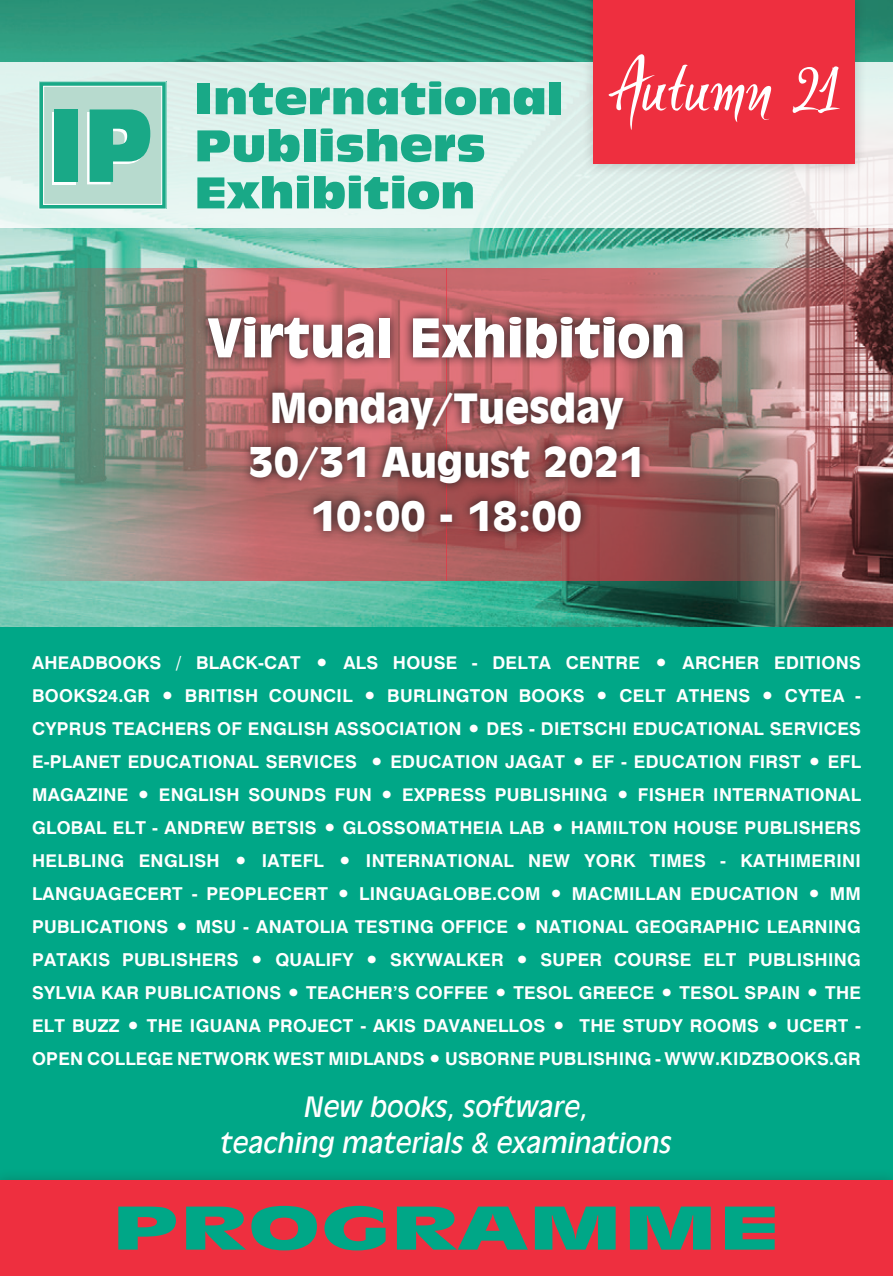
<style>
.page{position:relative;width:893px;height:1276px;background:#fff}
.page>*{position:absolute;margin:0;border:0;box-sizing:border-box;transform-origin:0 0}
.t1{font:900 58.5px "UB Antique Olive";color:#fff}
.t2{font:900 45px/54px "UB Antique Olive";color:#fff;text-align:center}
.t3{font:italic 30.38px/36.4px "UB Antique Olive";color:#fff;text-align:center}
.t4{font:17.55px/32.9px "UB Helvetica Bold";letter-spacing:.02em;color:#fff;text-align:justify}
</style>
<div class="page">
<div style="left:0;top:0;width:893px;height:1180px;background:#00a787"></div>
<img style="left:0;top:0;width:893px;height:627px">
<div style="left:0;top:1168px;width:893px;height:108px;background:#01a182"></div>
<div style="left:0;top:1180px;width:893px;height:96px;background:#ee2f3f"></div>
<svg style="left:118px;top:1205px;width:657px;height:45px"></svg>
<svg style="left:0;top:62px;width:893px;height:165px;background:#e3f1ed"></svg>
<svg style="left:39px;top:81px;width:127px;height:128px;background:#7ac8b4"></svg>
<svg style="left:197px;top:129px;width:103px;height:33px;background:#61c3ac"></svg>
<div style="left:304px;top:129px;width:12px;height:32px;background:#19a987"></div>
<svg style="left:321px;top:128px;width:163px;height:34px;background:#6bc7b1"></svg>
<svg style="left:197px;top:175px;width:276px;height:34px;background:#68c6b0"></svg>
<div style="left:197px;top:83px;width:13px;height:31px;background:#19a987"></div>
<svg style="left:216px;top:81px;width:328px;height:34px;background:#6bc6b1"></svg>
<div style="left:549px;top:82px;width:12px;height:32px;background:#19a987"></div>
<div style="left:581px;top:0;width:286px;height:176px;background:#231f20;opacity:.25"></div>
<div style="left:593px;top:0;width:262px;height:164px;background:#ee2f3f"></div>
<svg style="left:0;top:268px;width:446px;height:312px;background:#8c9185"></svg>
<svg style="left:446px;top:268px;width:447px;height:312px;background:#a16c6b"></svg>
<svg style="left:198px;top:307px;width:495px;height:235px;background:#935354"></svg>
<svg style="left:609px;top:54px;width:231px;height:76px"></svg>
<h1 class="t1" style="left:207px;top:306px;width:479px">Virtual Exhibition</h1>
<h2 class="t2" style="left:248px;top:381px;width:398px">Monday/Tuesday<br>30/31 August 2021<br>10:00 - 18:00</h2>
<p class="t4" style="left:32px;top:646px;width:831px">AHEADBOOKS / BLACK-CAT • ALS HOUSE - DELTA CENTRE • ARCHER EDITIONS BOOKS24.GR • BRITISH COUNCIL • BURLINGTON BOOKS • CELT ATHENS • CYTEA - CYPRUS TEACHERS OF ENGLISH ASSOCIATION • DES - DIETSCHI EDUCATIONAL SERVICES E-PLANET EDUCATIONAL SERVICES • EDUCATION JAGAT • EF - EDUCATION FIRST • EFL MAGAZINE • ENGLISH SOUNDS FUN • EXPRESS PUBLISHING • FISHER INTERNATIONAL GLOBAL ELT - ANDREW BETSIS • GLOSSOMATHEIA LAB • HAMILTON HOUSE PUBLISHERS HELBLING ENGLISH • IATEFL • INTERNATIONAL NEW YORK TIMES - KATHIMERINI LANGUAGECERT - PEOPLECERT • LINGUAGLOBE.COM • MACMILLAN EDUCATION • MM PUBLICATIONS • MSU - ANATOLIA TESTING OFFICE • NATIONAL GEOGRAPHIC LEARNING PATAKIS PUBLISHERS • QUALIFY • SKYWALKER • SUPER COURSE ELT PUBLISHING SYLVIA KAR PUBLICATIONS • TEACHER’S COFFEE • TESOL GREECE • TESOL SPAIN • THE ELT BUZZ • THE IGUANA PROJECT - AKIS DAVANELLOS • THE STUDY ROOMS • UCERT - OPEN COLLEGE NETWORK WEST MIDLANDS • USBORNE PUBLISHING - WWW.KIDZBOOKS.GR</p>
<h3 class="t3" style="left:221px;top:1088px;width:453px">New books, software,<br>teaching materials &amp; examinations</h3>
</div>
